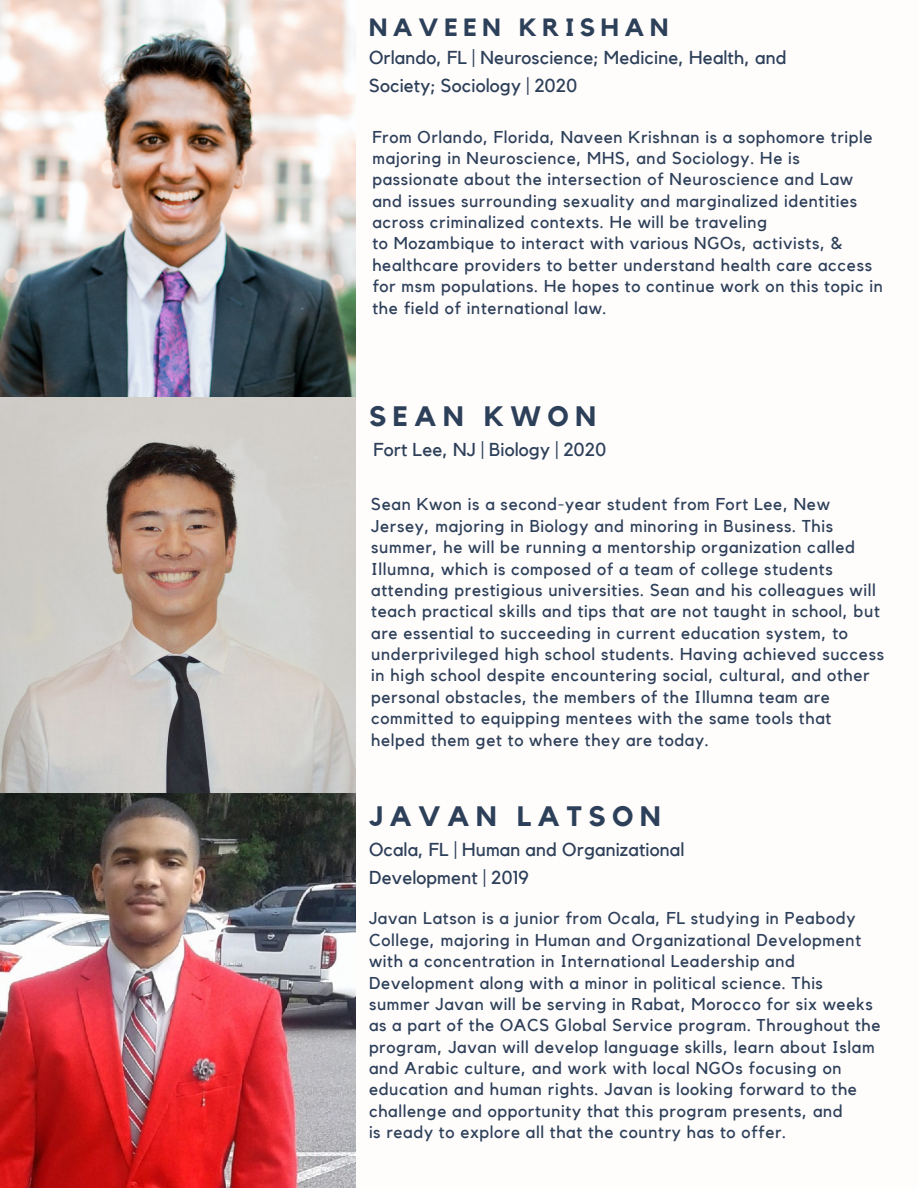
<style>
.page{position:relative;width:918px;height:1188px;background:#fff}
.page>*{position:absolute;margin:0;border:0;box-sizing:border-box;transform-origin:0 0}
.t1{font:700 28.05px "Kollektif";letter-spacing:.23em;color:#2d4059}
.t2{font:700 24.9px "Kollektif";letter-spacing:.23em;color:#2d4059}
.t3{font:18.75px/28.2px "Kollektif";letter-spacing:.01em;color:#2d4059}
.t4{font:17.1px/21.3px "Kollektif";letter-spacing:.04em;color:#2d4059}
</style>
<div class="page">
<img style="left:0;top:0;width:356px;height:1188px">
<h2 class="t2" style="left:369px;top:16px;width:301px">NAVEEN KRISHAN</h2>
<p class="t3" style="left:369px;top:44px;width:419px">Orlando, FL | Neuroscience; Medicine, Health, and<br>Society; Sociology | 2020</p>
<p class="t4" style="left:372px;top:127px;width:512px">From Orlando, Florida, Naveen Krishnan is a sophomore triple majoring in Neuroscience, MHS, and Sociology. He is passionate about the intersection of Neuroscience and Law and issues surrounding sexuality and marginalized identities across criminalized contexts. He will be traveling<br>to Mozambique to interact with various NGOs, activists, &amp; healthcare providers to better understand health care access for msm populations. He hopes to continue work on this topic in the field of international law.</p>
<h1 class="t1" style="left:369px;top:403px;width:228px">SEAN KWON</h1>
<p class="t3" style="left:374px;top:436px;width:234px">Fort Lee, NJ | Biology | 2020</p>
<p class="t4" style="left:371px;top:494px;width:514px">Sean Kwon is a second-year student from Fort Lee, New Jersey, majoring in Biology and minoring in Business. This summer, he will be running a mentorship organization called Illumna, which is composed of a team of college students attending prestigious universities. Sean and his colleagues will teach practical skills and tips that are not taught in school, but are essential to succeeding in current education system, to underprivileged high school students. Having achieved success in high school despite encountering social, cultural, and other personal obstacles, the members of the Illumna team are committed to equipping mentees with the same tools that helped them get to where they are today.</p>
<h1 class="t1" style="left:369px;top:803px;width:293px">JAVAN LATSON</h1>
<p class="t3" style="left:369px;top:836px;width:317px">Ocala, FL | Human and Organizational<br>Development | 2019</p>
<p class="t4" style="left:369px;top:908px;width:513px">Javan Latson is a junior from Ocala, FL studying in Peabody College, majoring in Human and Organizational Development with a concentration in International Leadership and Development along with a minor in political science. This summer Javan will be serving in Rabat, Morocco for six weeks as a part of the OACS Global Service program. Throughout the program, Javan will develop language skills, learn about Islam and Arabic culture, and work with local NGOs focusing on education and human rights. Javan is looking forward to the challenge and opportunity that this program presents, and<br>is ready to explore all that the country has to offer.</p>
</div>
